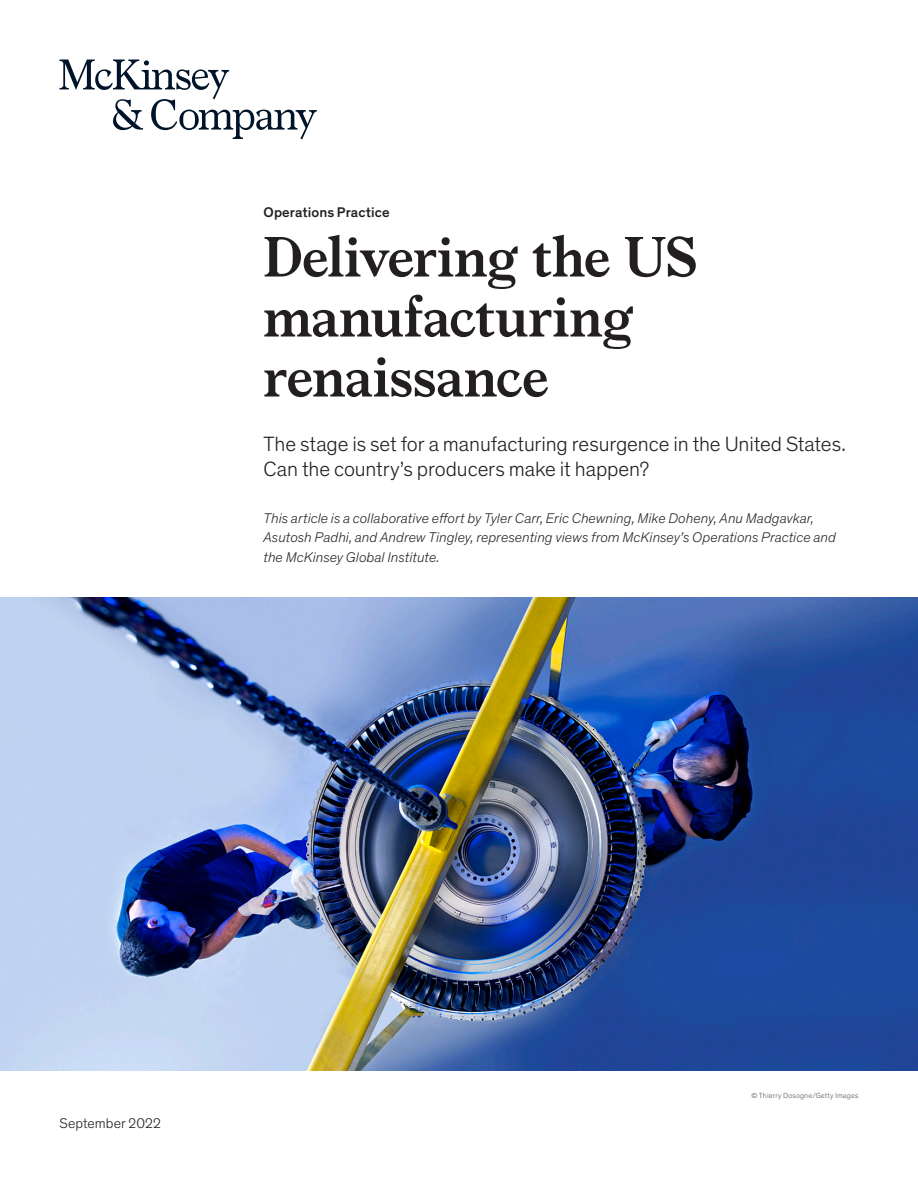
<style>
.page{position:relative;width:918px;height:1188px;background:#fff}
.page>*{position:absolute;margin:0;border:0;box-sizing:border-box;transform-origin:0 0}
.Title_of_article-dee{font:700 57px/60px "Bower";letter-spacing:-.005em;color:#231f20}
.Standfirst-Dek_McKin{font:300 21px/25.5px "Mc Kinsey Sans";letter-spacing:-.005em;color:#231f20}
.Author_byline{font:italic 300 14.25px/19.5px "Mc Kinsey Sans";letter-spacing:.005em;color:#231f20}
.Eyebrow{font:500 14.25px "Mc Kinsey Sans";letter-spacing:.005em;color:#231f20}
.Cover_date_-_Deep_bl{font:300 14.25px "Mc Kinsey Sans";letter-spacing:.005em;color:#231f20}
.Art_Photo_credit{font:300 7.5px "Mc Kinsey Sans";letter-spacing:.025em;color:#57585a}
</style>
<div class="page">
<img style="left:0;top:598px;width:918px;height:472px">
<svg style="left:60px;top:60px;width:257px;height:79px"></svg>
<p class="Eyebrow" style="left:264px;top:201px;width:128px">Operations Practice</p>
<p class="Title_of_article-dee" style="left:264px;top:223px;width:436px">Delivering the US manufacturing renaissance</p>
<p class="Standfirst-Dek_McKin" style="left:264px;top:430px;width:584px">The stage is set for a manufacturing resurgence in the United States.<br>Can the country’s producers make it happen?</p>
<p class="Author_byline" style="left:264px;top:508px;width:574px">This article is a collaborative effort by Tyler Carr, Eric Chewning, Mike Doheny, Anu Madgavkar,<br>Asutosh Padhi, and Andrew Tingley, representing views from McKinsey’s Operations Practice and the McKinsey Global Institute.</p>
<p class="Cover_date_-_Deep_bl" style="left:60px;top:1113px;width:103px">September 2022</p>
<p class="Art_Photo_credit" style="left:751px;top:1090px;width:108px">© Thierry Dosogne/Getty Images</p>
</div>
